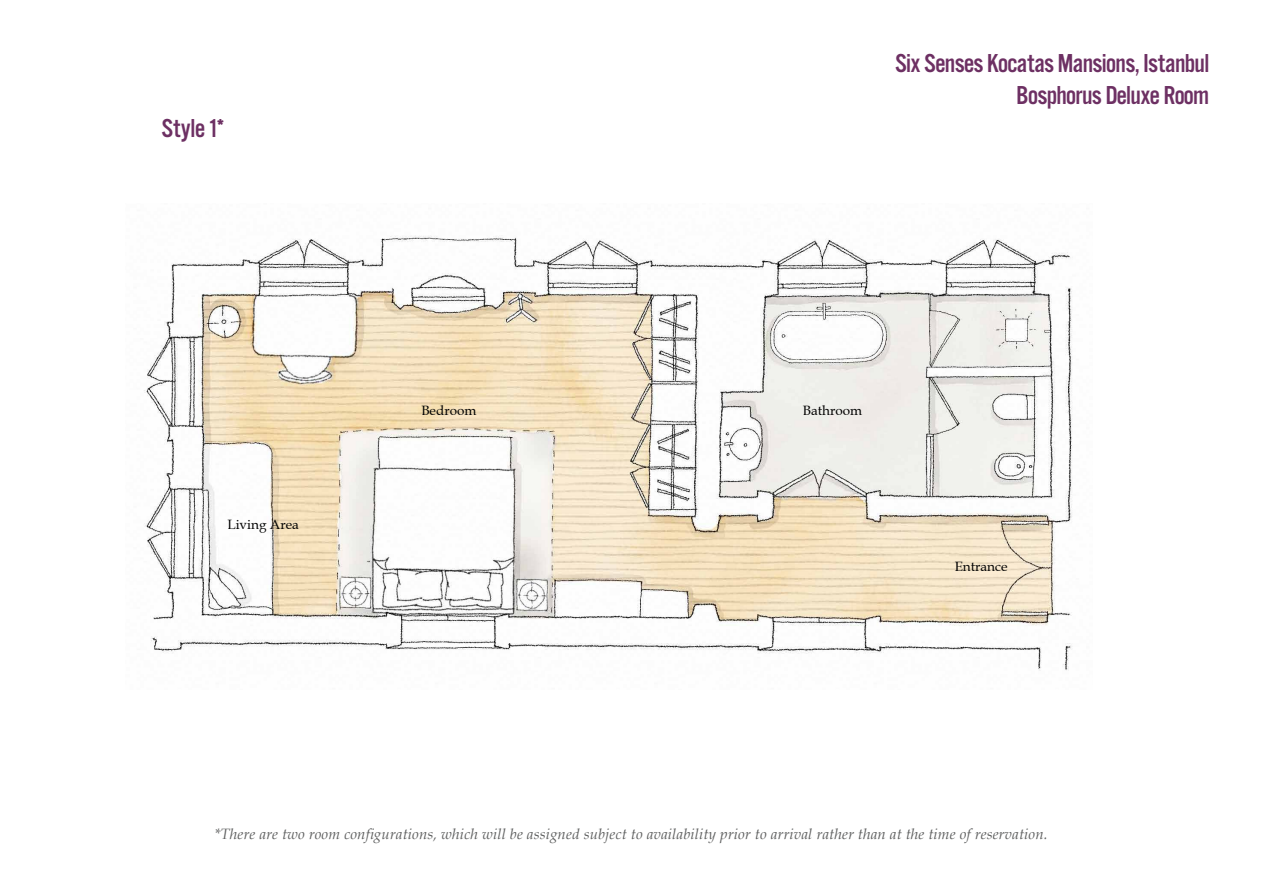
<style>
.page{position:relative;width:1263px;height:893px;background:#fff}
.page>*{position:absolute;margin:0;border:0;box-sizing:border-box;transform-origin:0 0}
.t1{font:27px/32.4px "Alternate Gothic No 3";color:#6d3063;text-align:right}
.t2{font:italic 15px "Book Antiqua";letter-spacing:.01em;color:#5f6060}
.t3{font:13.5px "Book Antiqua";color:#000}
</style>
<div class="page">
<img style="left:144px;top:235px;width:928px;height:436px">
<h1 class="t1" style="left:162px;top:114px;width:64px">Style 1*</h1>
<p class="t3" style="left:227px;top:516px;width:73px">Living Area</p>
<h1 class="t1" style="left:895px;top:49px;width:315px">Six Seฟnses Kocatas Mansions, Istanbul<br>Bosphorus Deluxe Room</h1>
<p class="t3" style="left:421px;top:402px;width:56px">Bedroom</p>
<p class="t3" style="left:803px;top:402px;width:61px">Bathroom</p>
<p class="t3" style="left:955px;top:558px;width:54px">Entrance</p>
<p class="t2" style="left:215px;top:825px;width:834px">*There are two room configurations, which will be assigned subject to availability prior to arrival rather than at the time of reservation.</p>
</div>
